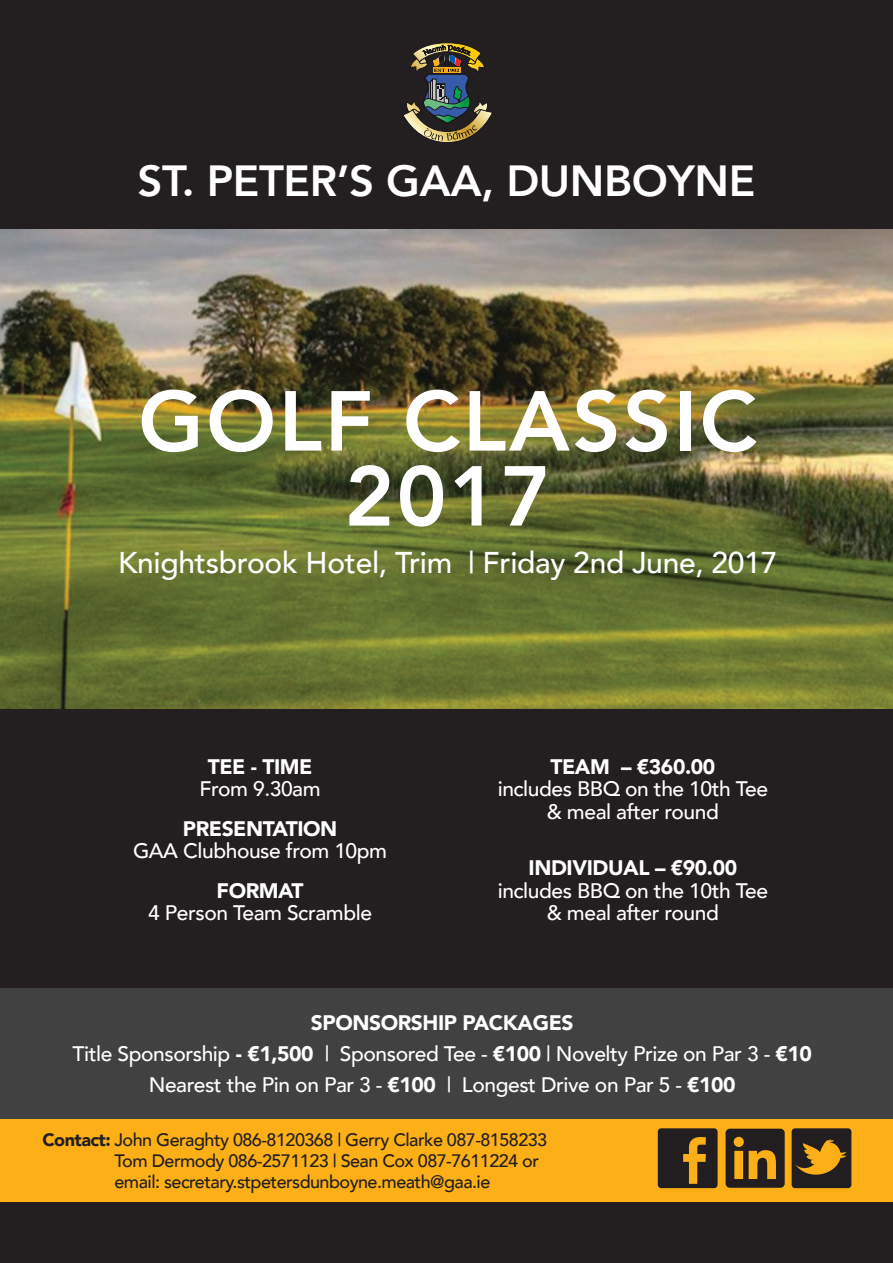
<style>
.page{position:relative;width:893px;height:1263px;background:#231f20}
.page>*{position:absolute;margin:0;border:0;box-sizing:border-box;transform-origin:0 0}
.t1{font:800 84px "Avenir";letter-spacing:.03em;color:#fff}
.t2{font:800 43.5px "Avenir";letter-spacing:-.01em;color:#fff}
.t3{font:500 30px "Avenir";letter-spacing:-.01em;color:#fff}
.t4{font:500 21px/22.5px "Avenir";letter-spacing:-.02em;color:#fff;text-align:center}
.t5{font:900 21px "Avenir";letter-spacing:-.02em;color:#fff}
.t6{font:500 18px/21px "Avenir";letter-spacing:-.03em;color:#231f20}
.s1{font-weight:900}
</style>
<div class="page">
<div style="left:0;top:988px;width:893px;height:132px;background:#414142"></div>
<div style="left:0;top:1119px;width:893px;height:83px;background:#fcaf17"></div>
<svg style="left:658px;top:1128px;width:60px;height:60px;background:#46361d"></svg>
<svg style="left:792px;top:1128px;width:59px;height:60px"></svg>
<svg style="left:726px;top:1129px;width:59px;height:59px"></svg>
<img style="left:404px;top:43px;width:88px;height:99px">
<img style="left:0;top:230px;width:893px;height:478px">
<p class="t2" style="left:138px;top:147px;width:619px">ST. PETER’S GAA, DUNBOYNE</p>
<p class="t1" style="left:138px;top:356px;width:620px">GOLF CLASSIC</p>
<p class="t1" style="left:344px;top:431px;width:208px">2017</p>
<p class="t3" style="left:118px;top:537px;width:661px">Knightsbrook Hotel, Trim | Friday 2nd June, 2017</p>
<p class="t4" style="left:200px;top:754px;width:123px"><span class="s1">TEE - TIME<br></span>From 9.30am</p>
<p class="t4" style="left:133px;top:816px;width:256px"><span class="s1">PRESENTATION<br></span>GAA Clubhouse from 10pm</p>
<p class="t4" style="left:148px;top:878px;width:225px"><span class="s1">FORMAT<br></span>4 Person Team Scramble</p>
<p class="t4" style="left:498px;top:754px;width:272px"><span class="s1">TEAM – €360.00<br></span>includes BBQ on the 10th Tee &amp; meal after round</p>
<p class="t4" style="left:498px;top:856px;width:272px"><span class="s1">INDIVIDUAL – €90.00 </span>includes BBQ on the 10th Tee &amp; meal after round</p>
<p class="t5" style="left:311px;top:1004px;width:264px">SPONSORSHIP PACKAGES</p>
<p class="t4" style="left:73px;top:1041px;width:741px">Title Sponsorship <span class="s1">- €1,500</span> | Sponsored Tee - <span class="s1">€100</span> | Novelty Prize on Par 3 - <span class="s1">€10</span></p>
<p class="t4" style="left:149px;top:1072px;width:588px">Nearest the Pin on Par 3 - <span class="s1">€100</span> | Longest Drive on Par 5 - <span class="s1">€100</span></p>
<p class="t6" style="left:115px;top:1128px;width:434px;text-indent:-72px"><span class="s1">Contact:</span> John Geraghty 086-8120368 | Gerry Clarke 087-8158233<br>Tom Dermody 086-2571123 | Sean Cox 087-7611224 or email: secretary.stpetersdunboyne.meath@gaa.ie</p>
</div>
